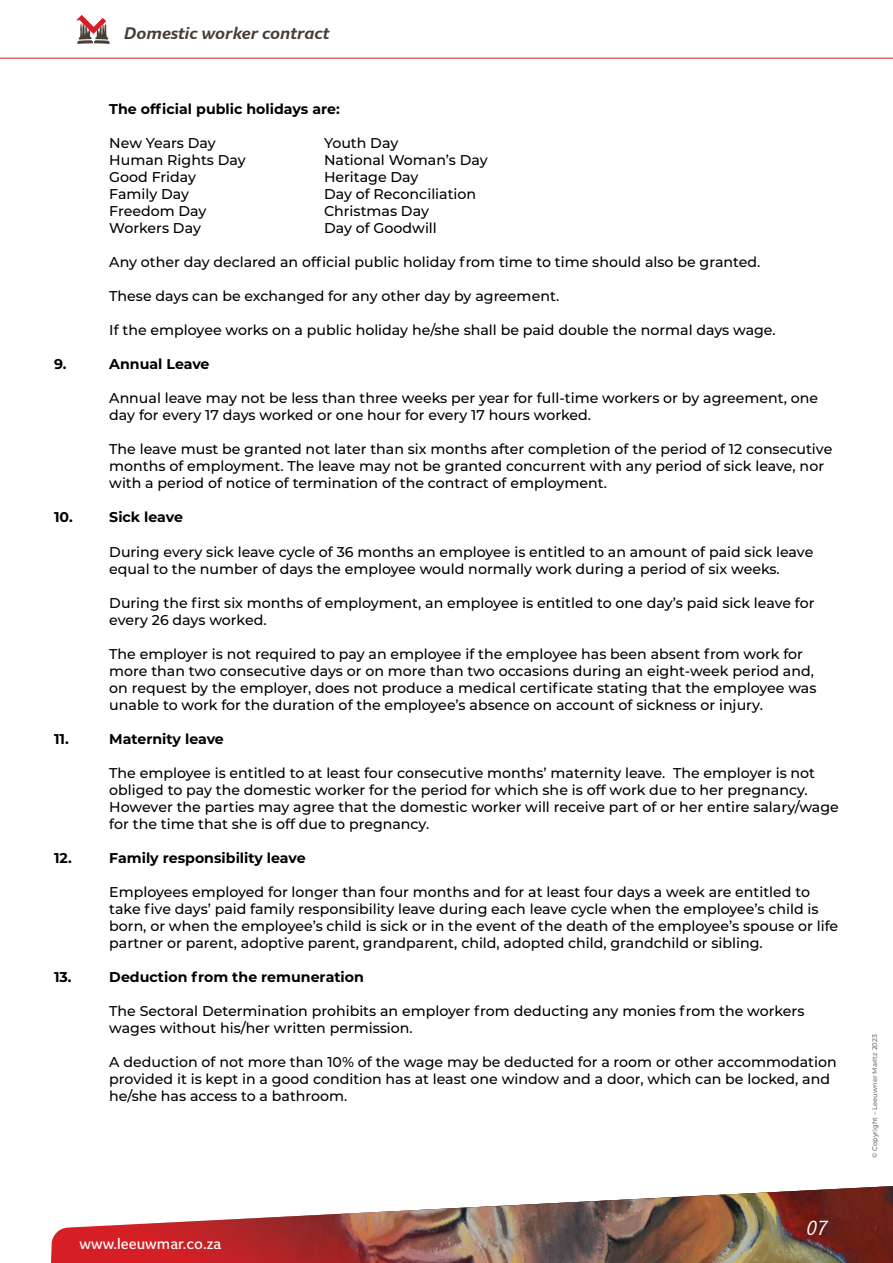
<style>
.page{position:relative;width:893px;height:1263px;background:#fff}
.page>*{position:absolute;margin:0;border:0;box-sizing:border-box;transform-origin:0 0}
.t1{font:italic 20.4px "Giacomo";color:#fff}
.t2{font:italic 700 16.65px "Giacomo";color:#473f36}
.t3{font:500 15px "Giacomo";color:#fff}
.t4{font:500 14.1px/17px "Montserrat";color:#000}
.t5{font:700 14.1px "Montserrat";color:#000}
.t6{font:500 6.75px "Montserrat";color:#6d6e71}
</style>
<div class="page">
<hr style="left:0;top:58px;width:893px;height:1px;background:#d61f25">
<svg style="left:77px;top:15px;width:33px;height:29px"></svg>
<img style="left:51px;top:1186px;width:842px;height:77px">
<p class="t2" style="left:124px;top:23px;width:207px">Domestic worker contract</p>
<p class="t5" style="left:109px;top:99px;width:232px">The official public holidays are:</p>
<p class="t4" style="left:109px;top:134px;width:108px">New Years Day</p>
<p class="t4" style="left:324px;top:134px;width:76px">Youth Day</p>
<p class="t4" style="left:109px;top:151px;width:138px">Human Rights Day</p>
<p class="t4" style="left:324px;top:151px;width:165px">National Woman’s Day</p>
<p class="t4" style="left:109px;top:168px;width:88px">Good Friday</p>
<p class="t4" style="left:324px;top:168px;width:96px">Heritage Day</p>
<p class="t4" style="left:109px;top:185px;width:81px">Family Day</p>
<p class="t4" style="left:324px;top:185px;width:154px">Day of Reconciliation</p>
<p class="t4" style="left:109px;top:202px;width:99px">Freedom Day</p>
<p class="t4" style="left:324px;top:202px;width:106px">Christmas Day</p>
<p class="t4" style="left:109px;top:219px;width:93px">Workers Day</p>
<p class="t4" style="left:324px;top:219px;width:114px">Day of Goodwill</p>
<p class="t4" style="left:109px;top:253px;width:653px">Any other day declared an official public holiday from time to time should also be granted.</p>
<p class="t4" style="left:109px;top:287px;width:451px">These days can be exchanged for any other day by agreement.</p>
<p class="t4" style="left:109px;top:321px;width:668px">If the employee works on a public holiday he/she shall be paid double the normal days wage.</p>
<p class="t5" style="left:54px;top:354px;width:14px">9.</p>
<p class="t5" style="left:109px;top:354px;width:102px">Annual Leave</p>
<p class="t4" style="left:109px;top:389px;width:710px">Annual leave may not be less than three weeks per year for full-time workers or by agreement, one day for every 17 days worked or one hour for every 17 hours worked.</p>
<p class="t4" style="left:109px;top:440px;width:724px">The leave must be granted not later than six months after completion of the period of 12 consecutive months of employment. The leave may not be granted concurrent with any period of sick leave, nor with a period of notice of termination of the contract of employment.</p>
<p class="t5" style="left:54px;top:507px;width:20px">10.</p>
<p class="t5" style="left:109px;top:507px;width:75px">Sick leave</p>
<p class="t4" style="left:109px;top:542px;width:705px">During every sick leave cycle of 36 months an employee is entitled to an amount of paid sick leave equal to the number of days the employee would normally work during a period of six weeks.</p>
<p class="t4" style="left:109px;top:593px;width:707px">During the first six months of employment, an employee is entitled to one day’s paid sick leave for every 26 days worked.</p>
<p class="t4" style="left:109px;top:644px;width:709px">The employer is not required to pay an employee if the employee has been absent from work for more than two consecutive days or on more than two occasions during an eight-week period and, on request by the employer, does not produce a medical certificate stating that the employee was unable to work for the duration of the employee’s absence on account of sickness or injury.</p>
<p class="t5" style="left:54px;top:728px;width:16px">11.</p>
<p class="t5" style="left:109px;top:728px;width:116px">Maternity leave</p>
<p class="t4" style="left:109px;top:764px;width:731px">The employee is entitled to at least four consecutive months’ maternity leave. The employer is not obliged to pay the domestic worker for the period for which she is off work due to her pregnancy.<br>However the parties may agree that the domestic worker will receive part of or her entire salary/wage for the time that she is off due to pregnancy.</p>
<p class="t5" style="left:54px;top:847px;width:19px">12.</p>
<p class="t5" style="left:109px;top:847px;width:198px">Family responsibility leave</p>
<p class="t4" style="left:109px;top:883px;width:730px">Employees employed for longer than four months and for at least four days a week are entitled to take five days’ paid family responsibility leave during each leave cycle when the employee’s child is born, or when the employee’s child is sick or in the event of the death of the employee’s spouse or life partner or parent, adoptive parent, grandparent, child, adopted child, grandchild or sibling.</p>
<p class="t5" style="left:54px;top:967px;width:19px">13.</p>
<p class="t5" style="left:109px;top:967px;width:256px">Deduction from the remuneration</p>
<p class="t4" style="left:109px;top:1002px;width:697px">The Sectoral Determination prohibits an employer from deducting any monies from the workers wages without his/her written permission.</p>
<p class="t4" style="left:109px;top:1053px;width:729px">A deduction of not more than 10% of the wage may be deducted for a room or other accommodation provided it is kept in a good condition has at least one window and a door, which can be locked, and he/she has access to a bathroom.</p>
<p class="t3" style="left:80px;top:1235px;width:143px">www.leeuwmar.co.za</p>
<h1 class="t1" style="left:806px;top:1216px;width:23px">07</h1>
<p class="t6" style="left:870px;top:1158px;width:125px;rotate:-90deg">© Copyright – Leeuwner Maritz 2023</p>
</div>
